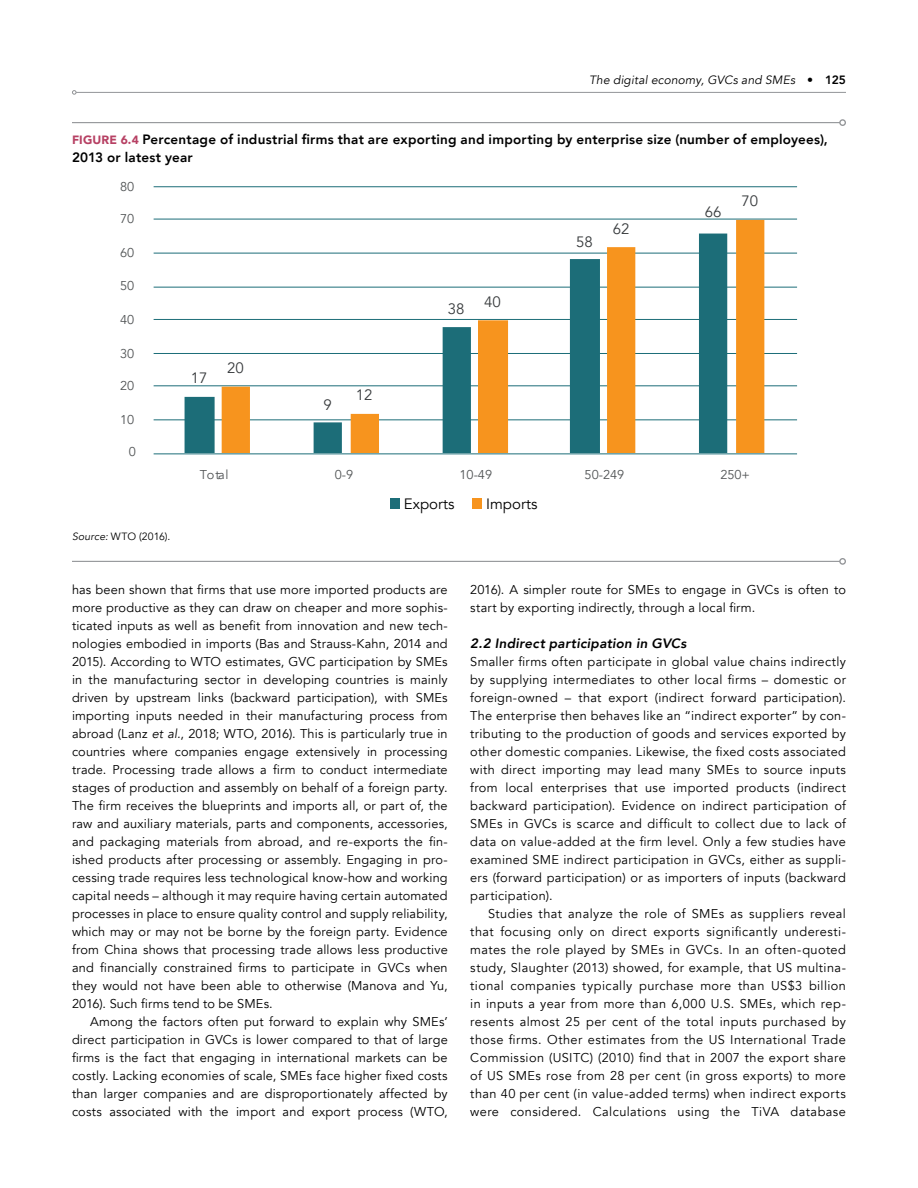
<style>
.page{position:relative;width:918px;height:1188px;background:#fff}
.page>*{position:absolute;margin:0;border:0;box-sizing:border-box;transform-origin:0 0}
.t1{font:15px "Avenir";color:#383b3d}
.t2{font:15px "Avenir";color:#000}
.t3{font:800 13.5px/18px "Avenir";letter-spacing:.015em;color:#000}
.t4{font:italic 800 13.5px "Avenir";letter-spacing:.015em;color:#000}
.t5{font:12.75px/18px "Avenir";letter-spacing:.02em;color:#000;text-align:justify}
.t6{font:12.75px "Avenir";color:#515455}
.t7{font:italic 12px "Avenir";letter-spacing:.015em;color:#000}
.t8{font:10.5px "Avenir";letter-spacing:-.01em;color:#000}
.s1{font-weight:800;font-style:normal}
.s2{font-weight:900;font-size:12px;color:#b74164}
.s3{font-style:italic}
</style>
<div class="page">
<hr style="left:76px;top:92px;width:770px;height:1px;background:#939598">
<svg style="left:72px;top:90px;width:5px;height:5px"></svg>
<hr style="left:154px;top:419px;width:643px;height:1px;background:#1c6d78">
<hr style="left:154px;top:385px;width:643px;height:1px;background:#1c6d78">
<hr style="left:154px;top:353px;width:643px;height:1px;background:#1c6d78">
<hr style="left:154px;top:319px;width:643px;height:1px;background:#1c6d78">
<hr style="left:154px;top:287px;width:643px;height:1px;background:#1c6d78">
<hr style="left:154px;top:253px;width:643px;height:1px;background:#1c6d78">
<hr style="left:154px;top:219px;width:643px;height:1px;background:#1c6d78">
<hr style="left:154px;top:186px;width:643px;height:1px;background:#1c6d78">
<svg style="left:185px;top:252px;width:37px;height:201px"></svg>
<svg style="left:222px;top:220px;width:542px;height:233px"></svg>
<div style="left:390px;top:498px;width:10px;height:11px;background:#1c6d78"></div>
<div style="left:473px;top:498px;width:9px;height:11px;background:#f7941e"></div>
<hr style="left:154px;top:454px;width:643px;height:1px;background:#1c6d78">
<hr style="left:72px;top:122px;width:768px;height:1px;background:#939598">
<div style="left:839px;top:119px;width:7px;height:7px;border:1px solid #939598;border-radius:50%"></div>
<hr style="left:72px;top:561px;width:768px;height:1px;background:#939598">
<div style="left:839px;top:558px;width:7px;height:7px;border:1px solid #939598;border-radius:50%"></div>
<p class="t7" style="left:589px;top:73px;width:258px">The digital economy, GVCs and SMEs <span class="s1">• 125</span></p>
<p class="t3" style="left:72px;top:130px;width:757px"><span class="s2">FIGURE 6.4</span> Percentage of industrial firms that are exporting and importing by enterprise size (number of employees),<br>2013 or latest year</p>
<p class="t6" style="left:120px;top:179px;width:16px">80</p>
<p class="t6" style="left:120px;top:211px;width:16px">70</p>
<p class="t6" style="left:120px;top:245px;width:16px">60</p>
<p class="t6" style="left:120px;top:278px;width:16px">50</p>
<p class="t6" style="left:120px;top:312px;width:16px">40</p>
<p class="t6" style="left:120px;top:346px;width:16px">30</p>
<p class="t6" style="left:120px;top:378px;width:16px">20</p>
<p class="t6" style="left:120px;top:412px;width:16px">10</p>
<p class="t6" style="left:129px;top:444px;width:9px">0</p>
<p class="t8" style="left:72px;top:530px;width:100px"><span class="s3">Source:</span> WTO (2016).</p>
<p class="t1" style="left:191px;top:369px;width:18px">17</p>
<p class="t1" style="left:227px;top:359px;width:18px">20</p>
<p class="t1" style="left:324px;top:396px;width:10px">9</p>
<p class="t1" style="left:356px;top:386px;width:18px">12</p>
<p class="t1" style="left:448px;top:299px;width:18px">38</p>
<p class="t1" style="left:484px;top:293px;width:18px">40</p>
<p class="t1" style="left:576px;top:233px;width:18px">58</p>
<p class="t1" style="left:613px;top:219px;width:18px">62</p>
<p class="t1" style="left:705px;top:203px;width:18px">66</p>
<p class="t1" style="left:741px;top:192px;width:18px">70</p>
<p class="t6" style="left:200px;top:467px;width:30px">Total</p>
<p class="t6" style="left:335px;top:467px;width:20px">0-9</p>
<p class="t6" style="left:460px;top:467px;width:34px">10-49</p>
<p class="t6" style="left:585px;top:467px;width:41px">50-249</p>
<p class="t6" style="left:720px;top:467px;width:31px">250+</p>
<p class="t2" style="left:404px;top:495px;width:52px">Exports</p>
<p class="t2" style="left:486px;top:495px;width:53px">Imports</p>
<p class="t5" style="left:72px;top:581px;width:377px">has been shown that firms that use more imported products are more productive as they can draw on cheaper and more sophis&shy;ticated inputs as well as benefit from innovation and new tech&shy;nologies embodied in imports (Bas and Strauss-Kahn, 2014 and 2015). According to WTO estimates, GVC participation by SMEs in the manufacturing sector in developing countries is mainly driven by upstream links (backward participation), with SMEs importing inputs needed in their manufacturing process from abroad (Lanz <span class="s3">et al.</span>, 2018; WTO, 2016). This is particularly true in countries where companies engage extensively in processing trade. Processing trade allows a firm to conduct intermediate stages of production and assembly on behalf of a foreign party.<br>The firm receives the blueprints and imports all, or part of, the raw and auxiliary materials, parts and components, accessories, and packaging materials from abroad, and re-exports the fin&shy;ished products after processing or assembly. Engaging in pro&shy;cessing trade requires less technological know-how and working capital needs – although it may require having certain automated processes in place to ensure quality control and supply reliability, which may or may not be borne by the foreign party. Evidence from China shows that processing trade allows less productive and financially constrained firms to participate in GVCs when they would not have been able to otherwise (Manova and Yu, 2016). Such firms tend to be SMEs.</p>
<p class="t5" style="left:72px;top:1013px;width:377px;text-indent:18px">Among the factors often put forward to explain why SMEs’ direct participation in GVCs is lower compared to that of large firms is the fact that engaging in international markets can be costly. Lacking economies of scale, SMEs face higher fixed costs than larger companies and are disproportionately affected by costs associated with the import and export process (WTO,</p>
<p class="t5" style="left:470px;top:581px;width:377px">2016). A simpler route for SMEs to engage in GVCs is often to start by exporting indirectly, through a local firm.</p>
<p class="t4" style="left:470px;top:635px;width:218px">2.2 Indirect participation in GVCs</p>
<p class="t5" style="left:470px;top:653px;width:377px">Smaller firms often participate in global value chains indirectly by supplying intermediates to other local firms – domestic or foreign-owned – that export (indirect forward participation).<br>The enterprise then behaves like an “indirect exporter” by con&shy;tributing to the production of goods and services exported by other domestic companies. Likewise, the fixed costs associated with direct importing may lead many SMEs to source inputs from local enterprises that use imported products (indirect backward participation). Evidence on indirect participation of SMEs in GVCs is scarce and difficult to collect due to lack of data on value-added at the firm level. Only a few studies have examined SME indirect participation in GVCs, either as suppli&shy;ers (forward participation) or as importers of inputs (backward participation).</p>
<p class="t5" style="left:470px;top:905px;width:377px;text-indent:18px">Studies that analyze the role of SMEs as suppliers reveal that focusing only on direct exports significantly underesti&shy;mates the role played by SMEs in GVCs. In an often-quoted study, Slaughter (2013) showed, for example, that US multina&shy;tional companies typically purchase more than US$3 billion in inputs a year from more than 6,000 U.S. SMEs, which rep&shy;resents almost 25 per cent of the total inputs purchased by those firms. Other estimates from the US International Trade Commission (USITC) (2010) find that in 2007 the export share of US SMEs rose from 28 per cent (in gross exports) to more than 40 per cent (in value-added terms) when indirect exports were considered. Calculations using the TiVA database</p>
</div>
